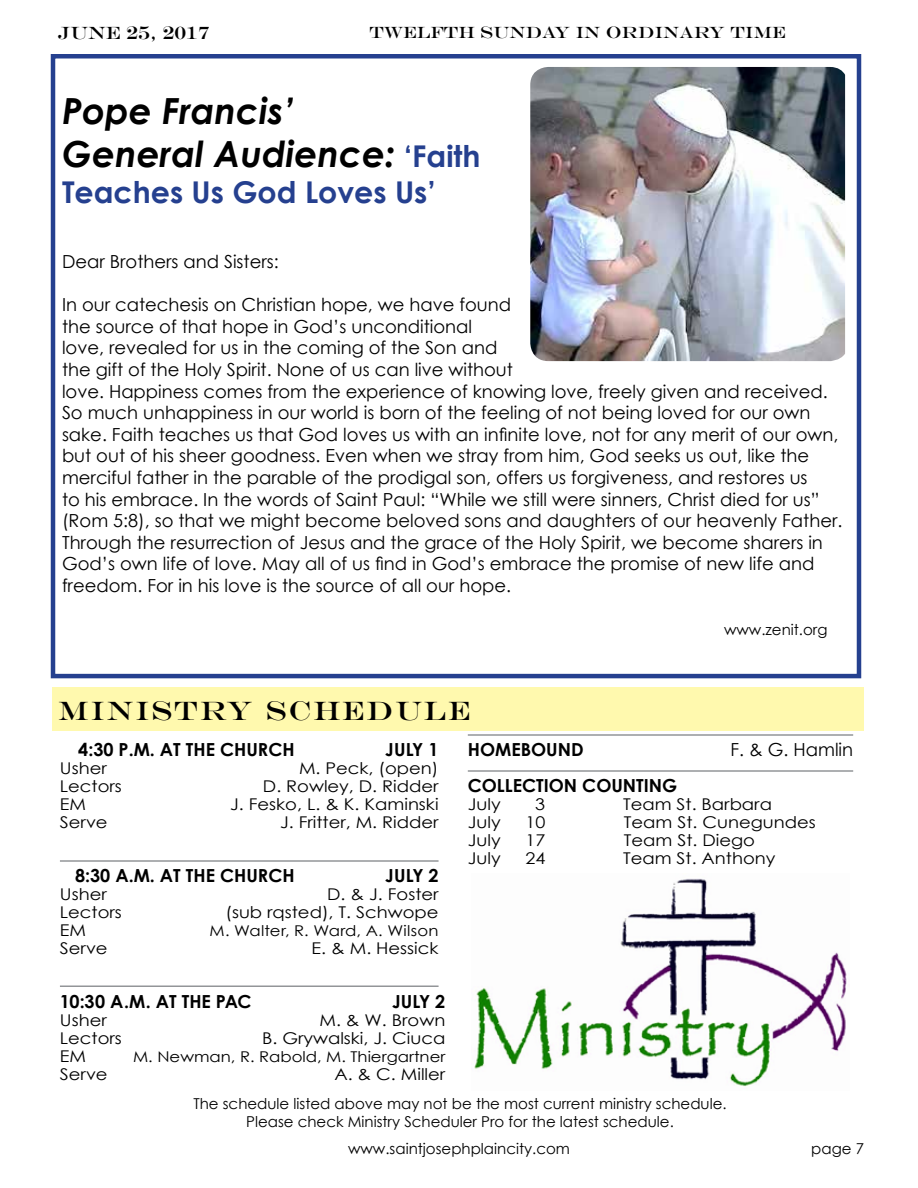
<style>
.page{position:relative;width:918px;height:1188px;background:#fff}
.page>*{position:absolute;margin:0;border:0;box-sizing:border-box;transform-origin:0 0}
.t1{font:italic 700 36px/43.2px "Century Gothic";color:#000}
.t2{font:700 30px "Century Gothic";color:#25408f}
.t3{font:27px "Engravers";letter-spacing:.07em;color:#000}
.t4{font:18px/21.6px "Century Gothic";color:#000}
.t5{font:700 18px "Century Gothic";color:#000}
.t6{font:18px "Engravers";color:#000}
.t7{font:16.5px "Engravers";color:#000}
.t8{font:16.2px "Century Gothic";color:#000;scale:1.11 1}
.t9{font:15px/18px "Century Gothic";color:#000;text-align:center}
.t10{font:14.85px "Century Gothic";color:#000;scale:1.11 1}
.s1{font-style:normal;font-size:30px;color:#25408f}
</style>
<div class="page">
<div style="left:52px;top:687px;width:811px;height:43px;background:#fff9ae"></div>
<hr style="left:60px;top:860px;width:379px;height:2px;background:#939598">
<hr style="left:60px;top:986px;width:379px;height:1px;background:#939598">
<hr style="left:468px;top:734px;width:385px;height:2px;background:#939598">
<hr style="left:468px;top:770px;width:385px;height:2px;background:#939598">
<img style="left:474px;top:878px;width:373px;height:209px">
<svg style="left:50px;top:54px;width:812px;height:625px"></svg>
<img style="left:530px;top:67px;width:315px;height:294px">
<p class="t6" style="left:58px;top:22px;width:153px">JUNE 25, 2017</p>
<p class="t7" style="left:369px;top:23px;width:418px">TWELFTH SUNDAY IN ORDINARY TIME</p>
<h1 class="t1" style="left:62px;top:88px;width:420px">Pope Francis’<br>General Audience: <span class="s1">‘Faith</span></h1>
<h2 class="t2" style="left:62px;top:170px;width:375px">Teaches Us God Loves Us’</h2>
<p class="t4" style="left:62px;top:250px;width:218px">Dear Brothers and Sisters:</p>
<p class="t4" style="left:62px;top:294px;width:782px">In our catechesis on Christian hope, we have found<br>the source of that hope in God’s unconditional<br>love, revealed for us in the coming of the Son and<br>the gift of the Holy Spirit. None of us can live without<br>love. Happiness comes from the experience of knowing love, freely given and received.<br>So much unhappiness in our world is born of the feeling of not being loved for our own sake. Faith teaches us that God loves us with an infinite love, not for any merit of our own, but out of his sheer goodness. Even when we stray from him, God seeks us out, like the merciful father in the parable of the prodigal son, offers us forgiveness, and restores us<br>to his embrace. In the words of Saint Paul: “While we still were sinners, Christ died for us” (Rom 5:8), so that we might become beloved sons and daughters of our heavenly Father.<br>Through the resurrection of Jesus and the grace of the Holy Spirit, we become sharers in God’s own life of love. May all of us find in God’s embrace the promise of new life and freedom. For in his love is the source of all our hope.</p>
<p class="t9" style="left:724px;top:621px;width:105px">www.zenit.org</p>
<h3 class="t3" style="left:59px;top:695px;width:413px">MINISTRY SCHEDULE</h3>
<p class="t5" style="left:78px;top:736px;width:218px">4:30 P.M. AT THE CHURCH</p>
<p class="t5" style="left:385px;top:736px;width:55px">JULY 1</p>
<p class="t8" style="left:60px;top:757px;width:44px">Usher</p>
<p class="t8" style="left:299px;top:757px;width:127px">M. Peck, (open)</p>
<p class="t8" style="left:60px;top:775px;width:57px">Lectors</p>
<p class="t8" style="left:263px;top:775px;width:160px">D. Rowley, D. Ridder</p>
<p class="t8" style="left:60px;top:793px;width:25px">EM</p>
<p class="t8" style="left:230px;top:793px;width:189px">J. Fesko, L. &amp; K. Kaminski</p>
<p class="t8" style="left:60px;top:811px;width:45px">Serve</p>
<p class="t8" style="left:280px;top:811px;width:144px">J. Fritter, M. Ridder</p>
<p class="t5" style="left:75px;top:862px;width:221px">8:30 A.M. AT THE CHURCH</p>
<p class="t5" style="left:385px;top:862px;width:55px">JULY 2</p>
<p class="t8" style="left:60px;top:883px;width:44px">Usher</p>
<p class="t8" style="left:327px;top:883px;width:102px">D. &amp; J. Foster</p>
<p class="t8" style="left:60px;top:901px;width:57px">Lectors</p>
<p class="t8" style="left:225px;top:901px;width:194px">(sub rqsted), T. Schwope</p>
<p class="t8" style="left:60px;top:919px;width:25px">EM</p>
<p class="t10" style="left:210px;top:920px;width:208px">M. Walter, R. Ward, A. Wilson</p>
<p class="t8" style="left:60px;top:937px;width:45px">Serve</p>
<p class="t8" style="left:312px;top:937px;width:116px">E. &amp; M. Hessick</p>
<p class="t5" style="left:60px;top:988px;width:193px">10:30 A.M. AT THE PAC</p>
<p class="t5" style="left:392px;top:988px;width:55px">JULY 2</p>
<p class="t8" style="left:60px;top:1009px;width:44px">Usher</p>
<p class="t8" style="left:319px;top:1009px;width:115px">M. &amp; W. Brown</p>
<p class="t8" style="left:60px;top:1027px;width:57px">Lectors</p>
<p class="t8" style="left:262px;top:1027px;width:167px">B. Grywalski, J. Ciuca</p>
<p class="t8" style="left:60px;top:1045px;width:25px">EM</p>
<p class="t10" style="left:133px;top:1046px;width:283px">M. Newman, R. Rabold, M. Thiergartner</p>
<p class="t8" style="left:60px;top:1063px;width:45px">Serve</p>
<p class="t8" style="left:334px;top:1063px;width:101px">A. &amp; C. Miller</p>
<p class="t5" style="left:468px;top:736px;width:117px">HOMEBOUND</p>
<p class="t4" style="left:731px;top:738px;width:124px">F. &amp; G. Hamlin</p>
<p class="t5" style="left:468px;top:772px;width:211px">COLLECTION COUNTING</p>
<p class="t8" style="left:468px;top:793px;width:31px">July</p>
<p class="t8" style="left:535px;top:793px;width:10px">3</p>
<p class="t8" style="left:623px;top:793px;width:136px">Team St. Barbara</p>
<p class="t8" style="left:468px;top:811px;width:31px">July</p>
<p class="t8" style="left:526px;top:811px;width:19px">10</p>
<p class="t8" style="left:624px;top:811px;width:174px">Team St. Cunegundes</p>
<p class="t8" style="left:468px;top:829px;width:31px">July</p>
<p class="t8" style="left:526px;top:829px;width:19px">17</p>
<p class="t8" style="left:624px;top:829px;width:120px">Team St. Diego</p>
<p class="t8" style="left:468px;top:847px;width:31px">July</p>
<p class="t8" style="left:526px;top:847px;width:19px">24</p>
<p class="t8" style="left:623px;top:847px;width:139px">Team St. Anthony</p>
<p class="t9" style="left:193px;top:1094px;width:535px">The schedule listed above may not be the most current ministry schedule.<br>Please check Ministry Scheduler Pro for the latest schedule.</p>
<p class="t9" style="left:348px;top:1139px;width:223px">www.saintjosephplaincity.com</p>
<p class="t9" style="left:811px;top:1139px;width:54px">page 7</p>
</div>
